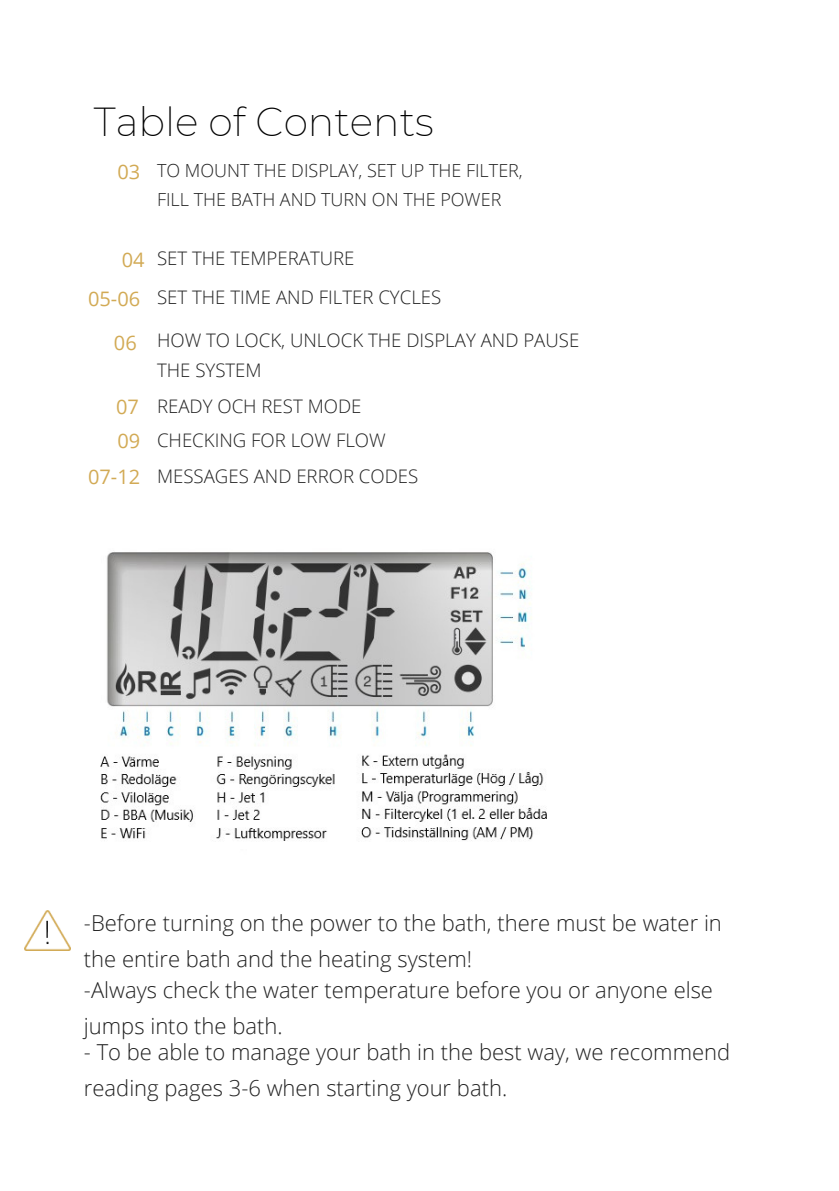
<style>
.page{position:relative;width:839px;height:1191px;background:#fff}
.page>*{position:absolute;margin:0;border:0;box-sizing:border-box;transform-origin:0 0}
.t1{font:200 39.6px "Montserrat";color:#000}
.t2{font:300 22px/36px "Open Sans";color:#222}
.t3{font:20px "Open Sans";color:#d2aa55}
.t4{font:300 18.6px/30px "Open Sans";color:#222}
.t5{font:300 18px/28.4px "Open Sans";color:#222}
.s1{font-weight:400;font-size:20px;color:#d2aa55}
</style>
<div class="page">
<img style="left:24px;top:910px;width:47px;height:41px">
<img style="left:100px;top:552px;width:447px;height:289px">
<h1 class="t1" style="left:94px;top:96px;width:341px">Table of Contents</h1>
<p class="t3" style="left:117px;top:158px;width:24px">03</p>
<p class="t5" style="left:157px;top:156px;width:367px">TO MOUNT THE DISPLAY, SET UP THE FILTER,<br>FILL THE BATH AND TURN ON THE POWER</p>
<p class="t3" style="left:122px;top:246px;width:24px">04</p>
<p class="t4" style="left:157px;top:243px;width:199px">SET THE TEMPERATURE</p>
<p class="t4" style="left:157px;top:282px;width:286px">SET THE TIME AND FILTER CYCLES</p>
<p class="t4" style="left:157px;top:325px;width:424px;text-indent:-43px"><span class="s1">06</span> HOW TO LOCK, UNLOCK THE DISPLAY AND PAUSE<br>THE SYSTEM</p>
<p class="t3" style="left:88px;top:285px;width:54px">05-06</p>
<p class="t4" style="left:116px;top:391px;width:247px"><span class="s1">07</span> READY OCH REST MODE</p>
<p class="t4" style="left:117px;top:425px;width:270px"><span class="s1">09</span> CHECKING FOR LOW FLOW</p>
<p class="t4" style="left:88px;top:461px;width:332px"><span class="s1">07-12</span> MESSAGES AND ERROR CODES</p>
<p class="t2" style="left:84px;top:904px;width:639px">-Before turning on the power to the bath, there must be water in the entire bath and the heating system!</p>
<p class="t2" style="left:84px;top:972px;width:630px">-Always check the water temperature before you or anyone else jumps into the bath.</p>
<p class="t2" style="left:84px;top:1034px;width:647px">- To be able to manage your bath in the best way, we recommend reading pages 3-6 when starting your bath.</p>
</div>
